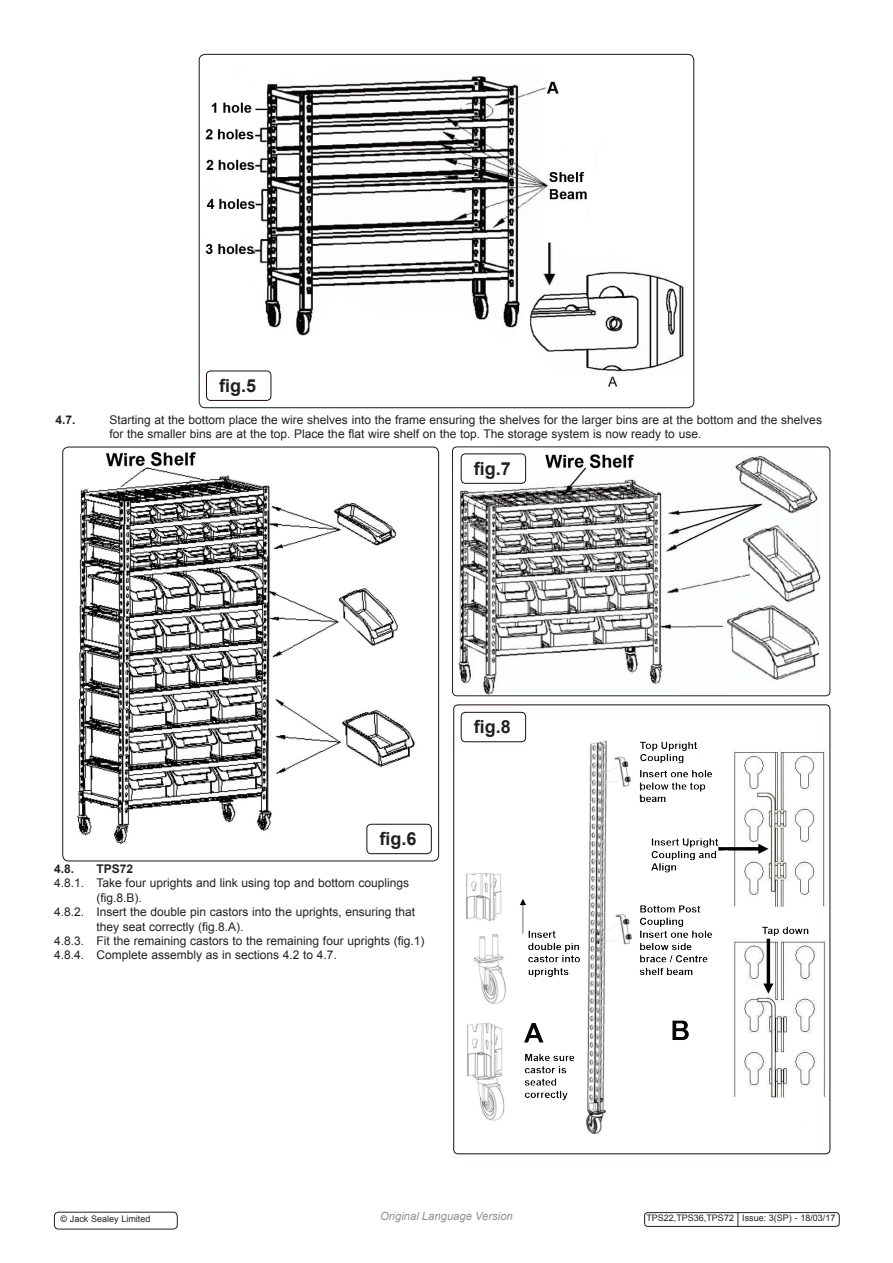
<style>
.page{position:relative;width:893px;height:1263px;background:#fff}
.page>*{position:absolute;margin:0;border:0;box-sizing:border-box;transform-origin:0 0}
.t1{font:700 18px "Arial";color:#231f20}
.t2{font:12px/14.4px "Arial";color:#231f20}
.t3{font:700 12px "Arial";color:#231f20}
.t4{font:italic 11.25px "Arial";color:#8f9194}
.t5{font:9px "Arial";color:#231f20}
</style>
<div class="page">
<img style="left:460px;top:728px;width:367px;height:406px">
<img style="left:205px;top:75px;width:479px;height:319px">
<img style="left:63px;top:448px;width:358px;height:413px">
<img style="left:453px;top:447px;width:377px;height:249px">
<div style="left:452px;top:446px;width:378px;height:250px;border:1px solid #231f20;border-radius:4px"></div>
<div style="left:206px;top:371px;width:65px;height:29px;background:#fff;border-radius:4px"></div>
<div style="left:206px;top:371px;width:65px;height:30px;border:1px solid #200a0e;border-radius:4px"></div>
<div style="left:461px;top:454px;width:65px;height:29px;background:#fff;border-radius:4px"></div>
<div style="left:461px;top:453px;width:65px;height:31px;border:1px solid #200a0e;border-radius:4px"></div>
<div style="left:461px;top:712px;width:65px;height:30px;background:#fff;border-radius:4px"></div>
<div style="left:461px;top:712px;width:65px;height:30px;border:1px solid #200a0e;border-radius:4px"></div>
<div style="left:367px;top:824px;width:64px;height:30px;background:#fff;border-radius:4px"></div>
<div style="left:366px;top:824px;width:66px;height:30px;border:1px solid #200a0e;border-radius:4px"></div>
<div style="left:644px;top:1212px;width:196px;height:15px;border:1px solid #231f20;border-radius:3px"></div>
<svg style="left:738px;top:1213px;width:1px;height:14px"></svg>
<div style="left:54px;top:1212px;width:124px;height:17px;border:1px solid #231f20;border-radius:4px"></div>
<p class="t1" style="left:219px;top:374px;width:39px">fig.5</p>
<p class="t3" style="left:56px;top:412px;width:22px">4.7.</p>
<p class="t2" style="left:110px;top:412px;width:714px">Starting at the bottom place the wire shelves into the frame ensuring the shelves for the larger bins are at the bottom and the shelves for the smaller bins are at the top. Place the flat wire shelf on the top. The storage system is now ready to use.</p>
<p class="t1" style="left:474px;top:456px;width:39px">fig.7</p>
<p class="t1" style="left:379px;top:827px;width:39px">fig.6</p>
<p class="t3" style="left:54px;top:861px;width:22px">4.8.</p>
<p class="t3" style="left:97px;top:861px;width:38px">TPS72</p>
<p class="t2" style="left:54px;top:876px;width:357px">4.8.1. Take four uprights and link using top and bottom couplings</p>
<p class="t2" style="left:97px;top:890px;width:47px">(fig.8.B).</p>
<p class="t2" style="left:97px;top:905px;width:320px;text-indent:-43px">4.8.2. Insert the double pin castors into the uprights, ensuring that they seat correctly (fig.8.A).</p>
<p class="t2" style="left:54px;top:934px;width:372px">4.8.3. Fit the remaining castors to the remaining four uprights (fig.1)</p>
<p class="t2" style="left:54px;top:948px;width:284px">4.8.4. Complete assembly as in sections 4.2 to 4.7.</p>
<p class="t1" style="left:474px;top:715px;width:39px">fig.8</p>
<p class="t5" style="left:61px;top:1213px;width:91px">© Jack Sealey Limited</p>
<p class="t4" style="left:380px;top:1209px;width:134px">Original Language Version</p>
<p class="t5" style="left:646px;top:1212px;width:190px">TPS22,TPS36,TPS72 Issue: 3(SP) - 18/03/17</p>
</div>
